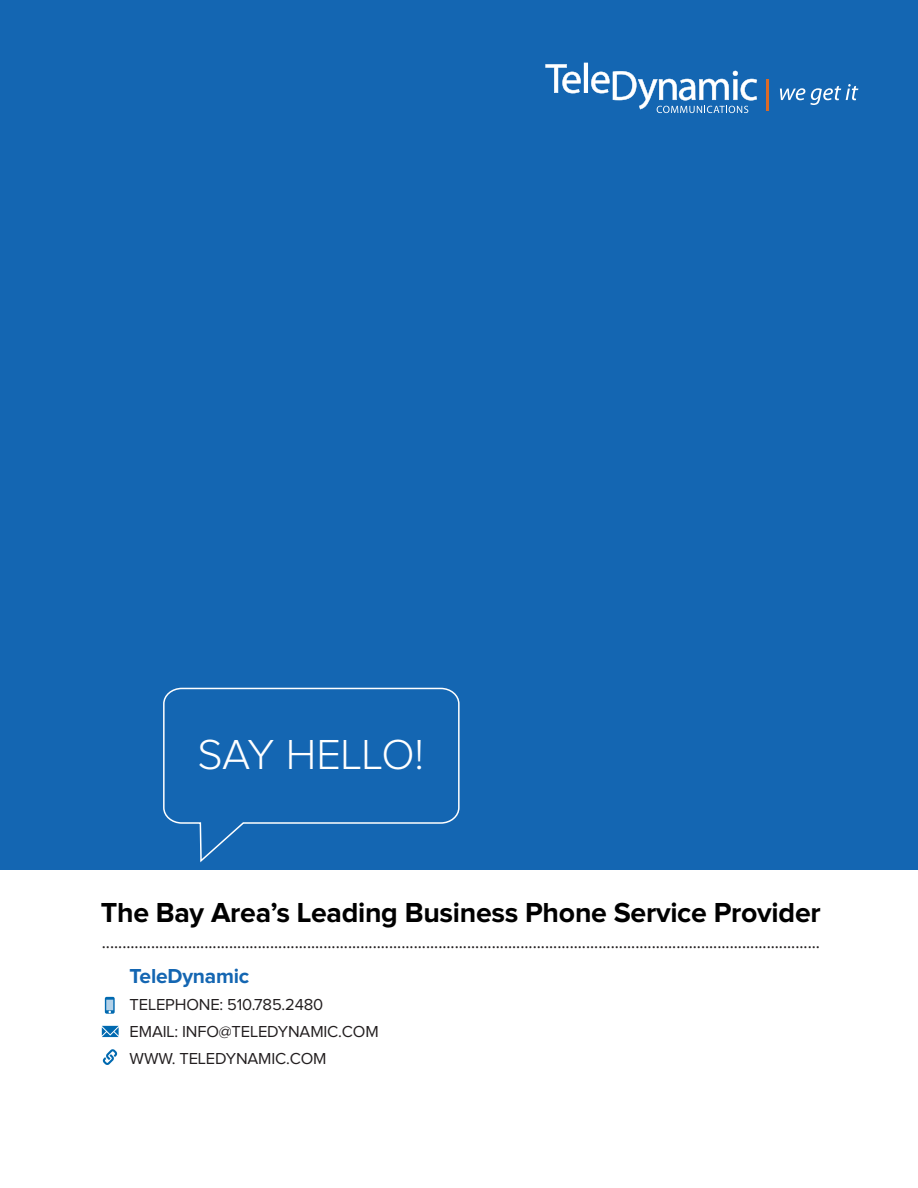
<style>
.page{position:relative;width:918px;height:1188px;background:#1466b2}
.page>*{position:absolute;margin:0;border:0;box-sizing:border-box;transform-origin:0 0}
.t1{font:300 43.5px "Proxima Nova";letter-spacing:-.005em;color:#fff}
.t2{font:700 28.5px "Proxima Nova";letter-spacing:-.01em;color:#000}
.t3{font:700 21px "Proxima Nova";letter-spacing:-.01em;color:#1466b2}
.t4{font:18px "Minion Pro";color:#231f20}
.t5{font:16.5px "Proxima Nova";letter-spacing:-.01em;color:#231f20}
</style>
<div class="page">
<svg style="left:545px;top:63px;width:212px;height:50px"></svg>
<svg style="left:780px;top:84px;width:78px;height:21px"></svg>
<hr style="left:766px;top:79px;width:2px;height:31px;background:#da6a27">
<div style="left:0;top:870px;width:918px;height:318px;background:#fff"></div>
<svg style="left:163px;top:687px;width:297px;height:176px"></svg>
<svg style="left:102px;top:1026px;width:17px;height:11px"></svg>
<svg style="left:105px;top:997px;width:10px;height:17px"></svg>
<svg style="left:103px;top:1049px;width:14px;height:16px"></svg>
<p class="t1" style="left:197px;top:734px;width:228px">SAY HELLO!</p>
<p class="t2" style="left:101px;top:899px;width:721px">The Bay Area’s Leading Business Phone Service Provider</p>
<p class="t4" style="left:102px;top:930px;width:720px">...............................................................................................................................................................................</p>
<p class="t3" style="left:130px;top:967px;width:121px">TeleDynamic</p>
<p class="t5" style="left:130px;top:995px;width:195px">TELEPHONE: 510.785.2480</p>
<p class="t5" style="left:130px;top:1022px;width:251px">EMAIL: INFO@TELEDYNAMIC.COM</p>
<p class="t5" style="left:130px;top:1049px;width:199px">WWW. TELEDYNAMIC.COM</p>
</div>
